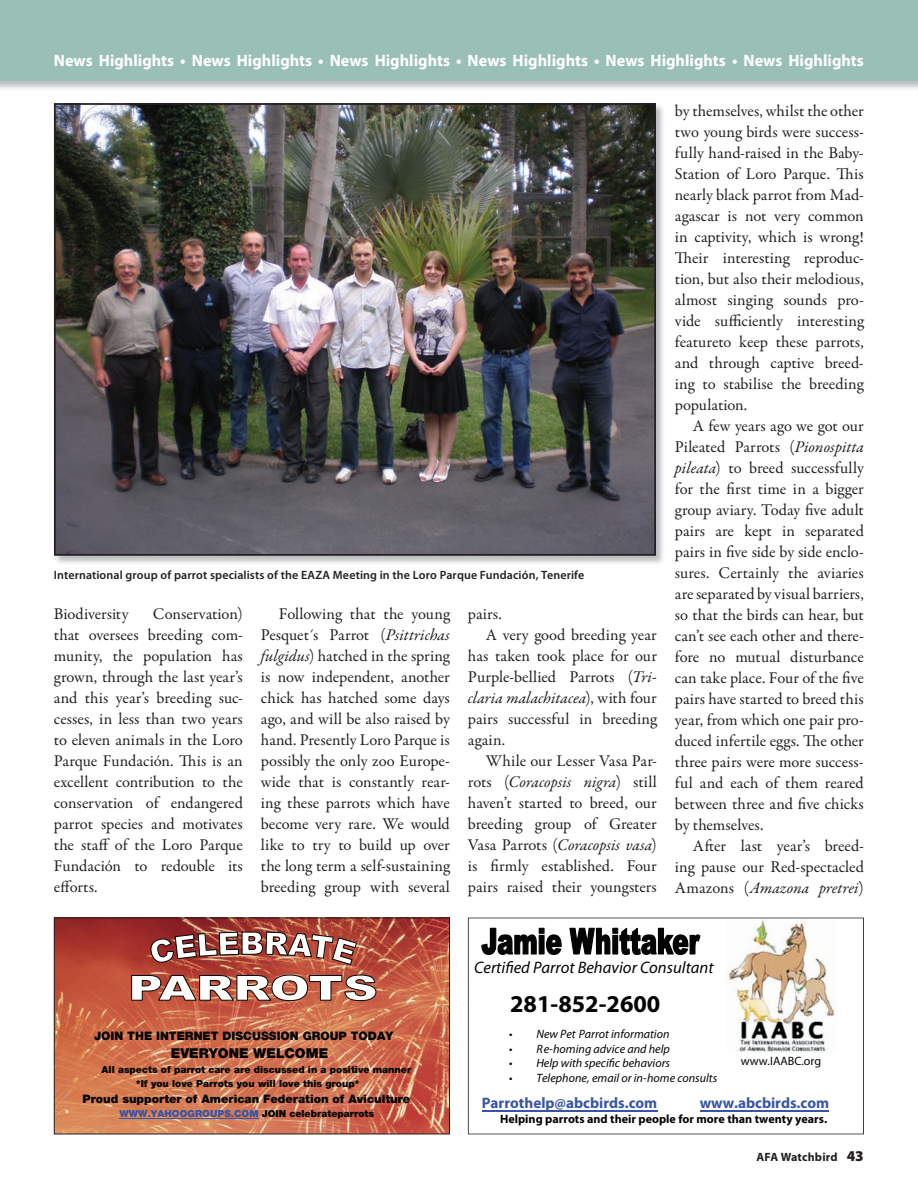
<style>
.page{position:relative;width:918px;height:1188px;background:#fff}
.page>*{position:absolute;margin:0;border:0;box-sizing:border-box;transform-origin:0 0}
.t1{font:700 24.3px "Myriad Pro";color:#040503}
.t2{font:italic 16.65px "Myriad Pro";color:#040503}
.t3{font:16.5px/21px "Garamond Premr Pro";color:#231f20;text-align:justify}
.t4{font:italic 16.5px "Garamond Premr Pro";color:#231f20}
.t5{font:700 16.5px "Myriad Pro";color:#fff}
.t6{font:700 15.15px "Myriad Pro";color:#3854a4}
.t7{font:900 13.65px "Helvetica Neue";color:#040503}
.t8{font:italic 12.15px "Myriad Pro";color:#040503}
.t9{font:700 12.15px "Myriad Pro";color:#040503}
.t10{font:12.15px "Myriad Pro";color:#040503}
.t11{font:600 12px "Myriad Pro";letter-spacing:.01em;color:#231f20}
.t12{font:700 12px "Myriad Pro";letter-spacing:.01em;color:#231f20}
.t13{font:900 11.7px "Helvetica Neue";color:#040503}
.t14{font:900 9.75px/13.8px "Helvetica Neue";color:#040503}
.s1{font-style:italic}
.s2{font-style:normal}
.s3{color:#3854a4}
.s4{font-weight:900;font-size:15px}
</style>
<div class="page">
<div style="left:0;top:0;width:918px;height:81px;background:#9ac0b6"></div>
<img style="left:53px;top:104px;width:610px;height:459px">
<img style="left:57px;top:106px;width:596px;height:447px">
<div style="left:54px;top:103px;width:602px;height:453px;border:2px solid #231f20"></div>
<img style="left:56px;top:920px;width:392px;height:212px">
<svg style="left:151px;top:931px;width:206px;height:34px"></svg>
<svg style="left:131px;top:974px;width:246px;height:27px"></svg>
<hr style="left:119px;top:1118px;width:139px;height:1px;background:#3854a4">
<div style="left:54px;top:918px;width:396px;height:216px;border:1px solid #231f20"></div>
<svg style="left:468px;top:918px;width:396px;height:216px"></svg>
<img style="left:727px;top:920px;width:110px;height:133px">
<p class="t5" style="left:54px;top:50px;width:812px">News Highlights • News Highlights • News Highlights • News Highlights • News Highlights • News Highlights</p>
<p class="t11" style="left:54px;top:567px;width:532px">International group of parrot specialists of the EAZA Meeting in the Loro Parque Fundación, Tenerife</p>
<p class="t3" style="left:54px;top:604px;width:191px;text-indent:99px">Conservation) that oversees breeding com&shy;munity, the population has grown, through the last year’s and this year’s breeding suc&shy;cesses, in less than two years to eleven animals in the Loro Parque Fundación. This is an excellent contribution to the conservation of endangered parrot species and motivates the staff of the Loro Parque Fundación to redouble its efforts.</p>
<p class="t3" style="left:261px;top:604px;width:191px;text-indent:18px">Following that the young Pesquet´s Parrot (<span class="s1">Psittrichas fulgidus</span>) hatched in the spring is now independent, another chick has hatched some days ago, and will be also raised by hand. Presently Loro Parque is possibly the only zoo Europe&shy;wide that is constantly rear&shy;ing these parrots which have become very rare. We would like to try to build up over the long term a self-sustaining breeding group with several</p>
<p class="t3" style="left:468px;top:604px;width:35px">pairs.</p>
<p class="t3" style="left:54px;top:604px;width:76px">Biodiversity</p>
<p class="t3" style="left:486px;top:625px;width:172px">A very good breeding year</p>
<p class="t3" style="left:468px;top:646px;width:191px">has taken took place for our</p>
<p class="t3" style="left:468px;top:667px;width:191px">Purple-bellied Parrots (<span class="s1">Tri-</span></p>
<p class="t4" style="left:468px;top:687px;width:190px">claria malachitacea<span class="s2">), with four</span></p>
<p class="t3" style="left:468px;top:709px;width:190px">pairs successful in breeding</p>
<p class="t3" style="left:468px;top:730px;width:39px">again.</p>
<p class="t3" style="left:486px;top:751px;width:172px">While our Lesser Vasa Par-</p>
<p class="t4" style="left:468px;top:771px;width:190px"><span class="s2">rots (</span>Coracopsis nigra<span class="s2">) still</span></p>
<p class="t3" style="left:468px;top:793px;width:190px">haven’t started to breed, our</p>
<p class="t3" style="left:468px;top:814px;width:190px">breeding group of Greater</p>
<p class="t4" style="left:468px;top:834px;width:190px"><span class="s2">Vasa Parrots (</span>Coracopsis vasa<span class="s2">)</span></p>
<p class="t3" style="left:468px;top:856px;width:191px">is firmly established. Four</p>
<p class="t3" style="left:468px;top:877px;width:190px">pairs raised their youngsters</p>
<p class="t3" style="left:675px;top:100px;width:190px">by themselves, whilst the other</p>
<p class="t3" style="left:675px;top:121px;width:190px">two young birds were success-</p>
<p class="t3" style="left:675px;top:142px;width:190px">fully hand-raised in the Baby-</p>
<p class="t3" style="left:675px;top:163px;width:190px">Station of Loro Parque. This</p>
<p class="t3" style="left:675px;top:184px;width:190px">nearly black parrot from Mad-</p>
<p class="t3" style="left:675px;top:205px;width:190px">agascar is not very common</p>
<p class="t3" style="left:675px;top:226px;width:190px">in captivity, which is wrong!</p>
<p class="t3" style="left:675px;top:247px;width:190px">Their interesting reproduc-</p>
<p class="t3" style="left:675px;top:268px;width:190px">tion, but also their melodious,</p>
<p class="t3" style="left:675px;top:289px;width:190px">almost singing sounds pro-</p>
<p class="t3" style="left:675px;top:310px;width:190px">vide sufficiently interesting</p>
<p class="t3" style="left:675px;top:331px;width:190px">featureto keep these parrots,</p>
<p class="t3" style="left:675px;top:352px;width:190px">and through captive breed-</p>
<p class="t3" style="left:675px;top:373px;width:190px">ing to stabilise the breeding</p>
<p class="t3" style="left:675px;top:394px;width:74px">population.</p>
<p class="t3" style="left:693px;top:415px;width:173px">A few years ago we got our</p>
<p class="t3" style="left:675px;top:436px;width:190px">Pileated Parrots (<span class="s1">Pionospitta</span></p>
<p class="t3" style="left:675px;top:457px;width:190px"><span class="s1">pileata</span>) to breed successfully</p>
<p class="t3" style="left:675px;top:478px;width:190px">for the first time in a bigger</p>
<p class="t3" style="left:675px;top:499px;width:191px">group aviary. Today five adult</p>
<p class="t3" style="left:675px;top:520px;width:191px">pairs are kept in separated</p>
<p class="t3" style="left:675px;top:541px;width:190px">pairs in five side by side enclo-</p>
<p class="t3" style="left:675px;top:562px;width:190px">sures. Certainly the aviaries</p>
<p class="t3" style="left:675px;top:583px;width:190px">are separated by visual barriers,</p>
<p class="t3" style="left:675px;top:604px;width:191px">so that the birds can hear, but</p>
<p class="t3" style="left:675px;top:625px;width:190px">can’t see each other and there-</p>
<p class="t3" style="left:675px;top:646px;width:190px">fore no mutual disturbance</p>
<p class="t3" style="left:675px;top:667px;width:191px">can take place. Four of the five</p>
<p class="t3" style="left:675px;top:688px;width:190px">pairs have started to breed this</p>
<p class="t3" style="left:675px;top:709px;width:190px">year, from which one pair pro-</p>
<p class="t3" style="left:675px;top:730px;width:190px">duced infertile eggs. The other</p>
<p class="t3" style="left:675px;top:751px;width:190px">three pairs were more success-</p>
<p class="t3" style="left:675px;top:772px;width:190px">ful and each of them reared</p>
<p class="t3" style="left:675px;top:793px;width:190px">between three and five chicks</p>
<p class="t3" style="left:675px;top:815px;width:90px">by themselves.</p>
<p class="t3" style="left:693px;top:836px;width:172px">After last year’s breed-</p>
<p class="t3" style="left:675px;top:857px;width:191px">ing pause our Red-spectacled</p>
<p class="t4" style="left:675px;top:877px;width:190px"><span class="s2">Amazons (</span>Amazona pretrei<span class="s2">)</span></p>
<p class="t13" style="left:94px;top:1028px;width:301px">JOIN THE INTERNET DISCUSSION GROUP TODAY</p>
<p class="t7" style="left:171px;top:1045px;width:159px">EVERYONE WELCOME</p>
<p class="t14" style="left:136px;top:1063px;width:277px;text-indent:-35px">All aspects of parrot care are discussed in a positive manner *If you love Parrots you will love this group*</p>
<p class="t13" style="left:82px;top:1092px;width:329px">Proud supporter of American Federation of Aviculture</p>
<p class="t14" style="left:119px;top:1107px;width:256px"><span class="s3">WWW.YAHOOGROUPS.COM</span> JOIN celebrateparrots</p>
<p class="t2" style="left:474px;top:957px;width:241px">Certified Parrot Behavior Consultant</p>
<p class="t1" style="left:510px;top:988px;width:152px">281-852-2600</p>
<p class="t8" style="left:509px;top:1026px;width:162px">▼ New Pet Parrot information</p>
<p class="t8" style="left:509px;top:1041px;width:162px">▼ Re-homing advice and help</p>
<p class="t8" style="left:509px;top:1056px;width:162px">▼ Help with specific behaviors</p>
<p class="t10" style="left:741px;top:1053px;width:82px">www.IAABC.org</p>
<p class="t8" style="left:509px;top:1071px;width:210px">▼ Telephone, email or in-home consults</p>
<p class="t6" style="left:482px;top:1093px;width:177px">Parrothelp@abcbirds.com</p>
<p class="t6" style="left:700px;top:1093px;width:131px">www.abcbirds.com</p>
<p class="t9" style="left:500px;top:1111px;width:329px">Helping parrots and their people for more than twenty years.</p>
<p class="t12" style="left:756px;top:1149px;width:109px">AFA Watchbird <span class="s4">43</span></p>
</div>
